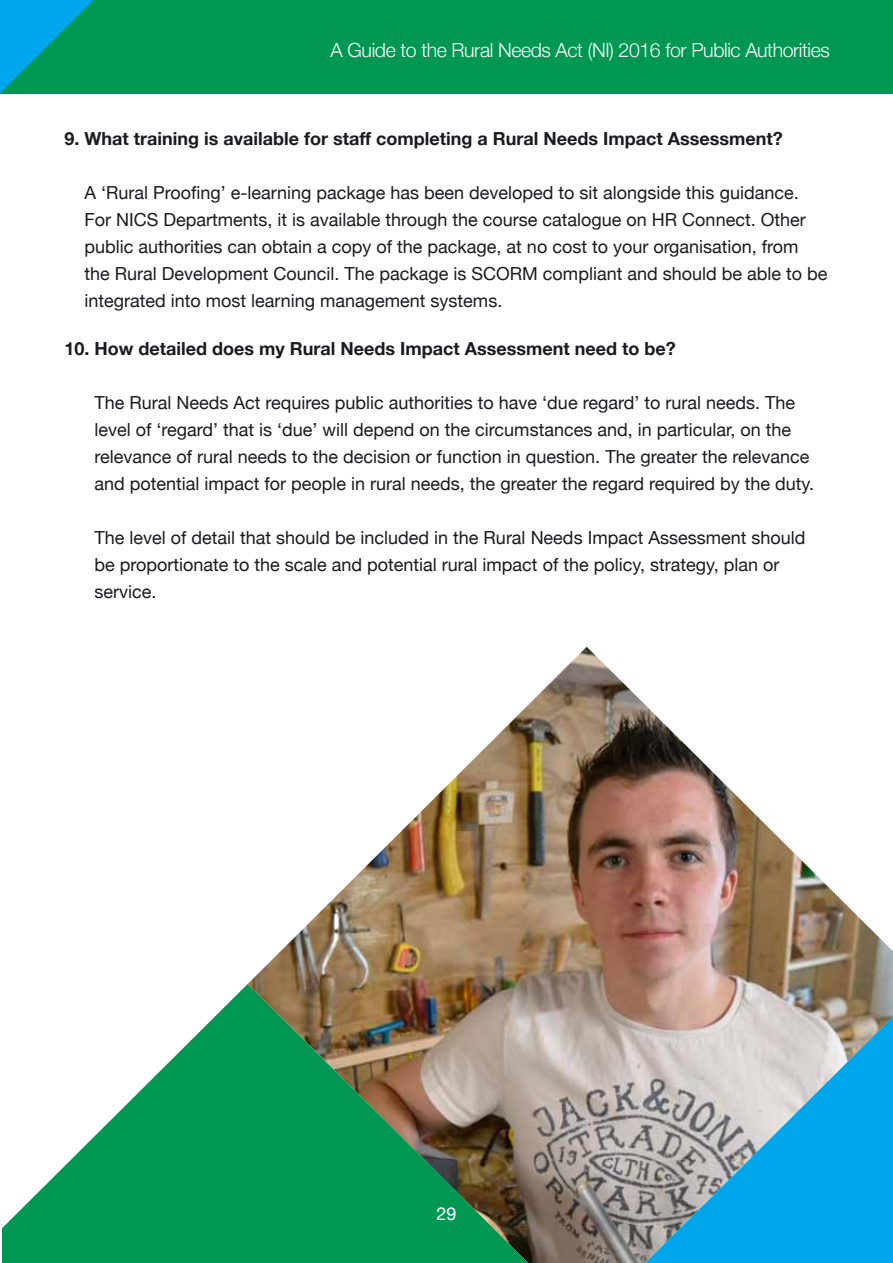
<style>
.page{position:relative;width:893px;height:1263px;background:#fff}
.page>*{position:absolute;margin:0;border:0;box-sizing:border-box;transform-origin:0 0}
.t1{font:300 19.5px "Helvetica Neue";letter-spacing:-.02em;color:#fff}
.Body_text{font:18px/27px "Helvetica Neue";color:#1a1b1f}
.Body_text-2{font:700 18px "Helvetica Neue";color:#1a1b1f}
.t2{font:18px "Helvetica Neue";color:#fff}
</style>
<div class="page">
<div style="left:0;top:0;width:893px;height:94px;background:#009753"></div>
<svg style="left:0;top:0;width:94px;height:93px"></svg>
<img style="left:248px;top:647px;width:645px;height:616px">
<svg style="left:645px;top:1017px;width:248px;height:246px;background:#60b0d1"></svg>
<svg style="left:2px;top:984px;width:526px;height:279px;fill:#009753"></svg>
<p class="t1" style="left:331px;top:39px;width:501px">A Guide to the Rural Needs Act (NI) 2016 for Public Authorities</p>
<p class="Body_text-2" style="left:64px;top:128px;width:720px">9. What training is available for staff completing a Rural Needs Impact Assessment?</p>
<p class="Body_text" style="left:85px;top:179px;width:744px">A ‘Rural Proofing’ e-learning package has been developed to sit alongside this guidance.<br>For NICS Departments, it is available through the course catalogue on HR Connect. Other public authorities can obtain a copy of the package, at no cost to your organisation, from the Rural Development Council. The package is SCORM compliant and should be able to be integrated into most learning management systems.</p>
<p class="Body_text-2" style="left:64px;top:338px;width:613px">10. How detailed does my Rural Needs Impact Assessment need to be?</p>
<p class="Body_text" style="left:95px;top:389px;width:721px">The Rural Needs Act requires public authorities to have ‘due regard’ to rural needs. The level of ‘regard’ that is ‘due’ will depend on the circumstances and, in particular, on the relevance of rural needs to the decision or function in question. The greater the relevance and potential impact for people in rural needs, the greater the regard required by the duty.</p>
<p class="Body_text" style="left:95px;top:524px;width:712px">The level of detail that should be included in the Rural Needs Impact Assessment should be proportionate to the scale and potential rural impact of the policy, strategy, plan or service.</p>
<p class="t2" style="left:436px;top:1202px;width:22px">29</p>
</div>
